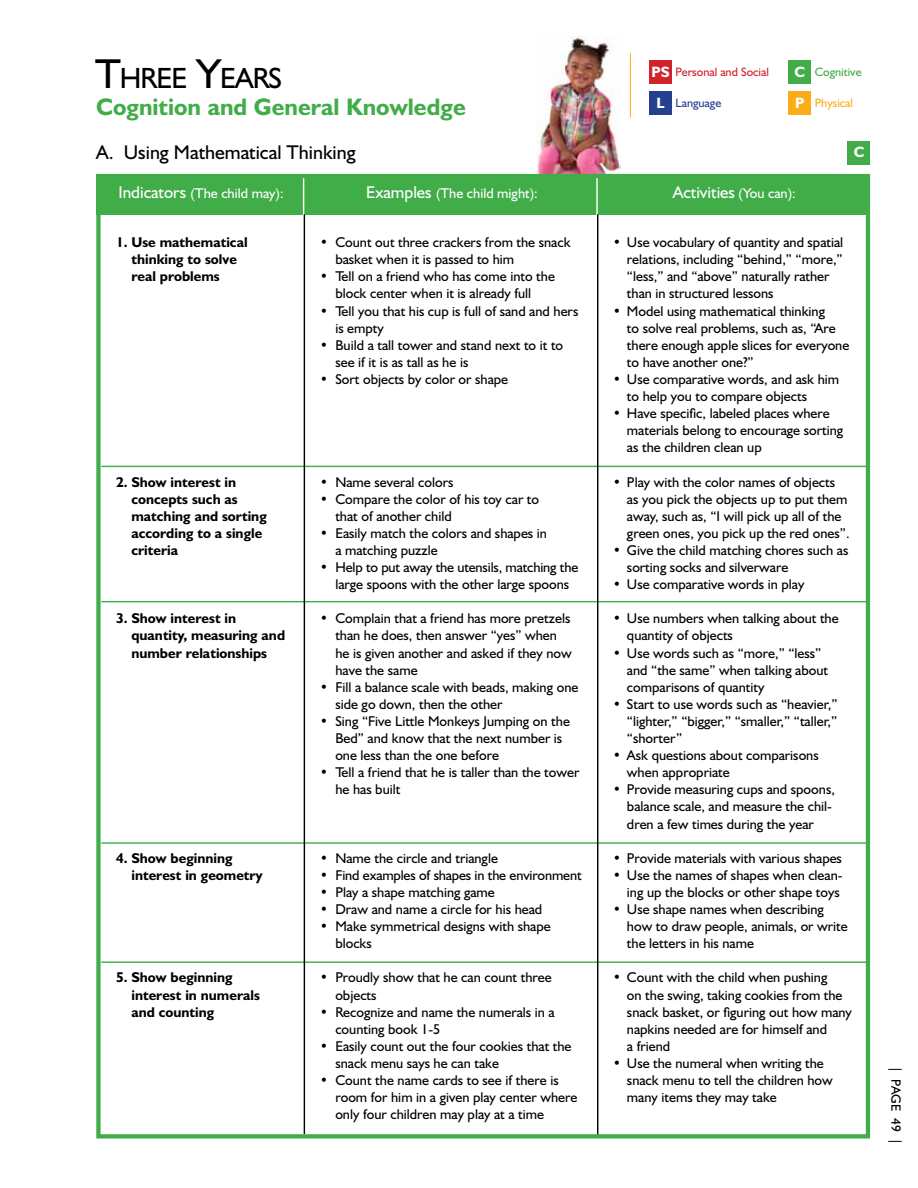
<style>
.page{position:relative;width:918px;height:1188px;background:#fff}
.page>*{position:absolute;margin:0;border:0;box-sizing:border-box;transform-origin:0 0}
.t1{font:29.4px "Humanist 521 BT";letter-spacing:-.03em;color:#000}
.t2{font:700 24px "Humanist 521 BT";color:#41ad49}
.t3{font:19.95px "Humanist 521 BT";color:#000}
.t4{font:17.1px "Humanist 521 BT";color:#fff}
.t5{font:700 15px/30.8px "Humanist 521 BT";color:#fff;text-align:center}
.t6{font:14.25px/17.1px "Humanist 521 BT";color:#000}
.t7{font:700 14.25px/17.1px "Humanist 521 BT";color:#000}
.t8{font:14.25px "Humanist 521 BT";color:#fff}
.t9{font:13.5px "Humanist 521 BT";color:#000}
.t10{font:12.15px "Humanist 521 BT";color:#d2232a}
.t11{font:12.15px "Humanist 521 BT";color:#41ad49}
.t12{font:12.15px "Humanist 521 BT";color:#25408f}
.t13{font:12.15px "Humanist 521 BT";color:#fbad18}
.s1{font-size:42px}
.s2{font-size:17.1px}
.s3{font-size:14.25px}
</style>
<div class="page">
<div style="left:649px;top:61px;width:23px;height:23px;background:#d2232a"></div>
<div style="left:649px;top:91px;width:23px;height:24px;background:#25408f"></div>
<div style="left:788px;top:61px;width:23px;height:23px;background:#41ad49"></div>
<div style="left:788px;top:91px;width:23px;height:24px;background:#fbad18"></div>
<hr style="left:630px;top:53px;width:1px;height:65px;background:#fbad18">
<img style="left:536px;top:36px;width:85px;height:138px">
<div style="left:96px;top:174px;width:774px;height:40px;background:#41ad49"></div>
<hr style="left:101px;top:466px;width:769px;height:1px;background:#41ad49">
<hr style="left:101px;top:601px;width:769px;height:1px;background:#41ad49">
<hr style="left:101px;top:842px;width:769px;height:2px;background:#41ad49">
<hr style="left:101px;top:961px;width:769px;height:2px;background:#41ad49">
<hr style="left:303px;top:175px;width:1px;height:41px;background:#fff">
<hr style="left:596px;top:175px;width:2px;height:41px;background:#fff">
<div style="left:848px;top:141px;width:22px;height:23px;background:#41ad49"></div>
<hr style="left:304px;top:214px;width:1px;height:920px;background:#000">
<hr style="left:597px;top:214px;width:1px;height:921px;background:#000">
<div style="left:96px;top:174px;width:774px;height:965px;border:4px solid #41ad49"></div>
<h1 class="t1" style="left:95px;top:60px;width:189px"><span class="s1">T</span>HREE <span class="s1">Y</span>EARS</h1>
<p class="t5" style="left:795px;top:56px;width:12px">C</p>
<h2 class="t2" style="left:96px;top:92px;width:371px">Cognition and General Knowledge</h2>
<p class="t5" style="left:651px;top:56px;width:20px">PS<br>L</p>
<p class="t10" style="left:676px;top:65px;width:95px">Personal and Social</p>
<p class="t12" style="left:676px;top:95px;width:47px">Language</p>
<p class="t5" style="left:795px;top:87px;width:11px">P</p>
<p class="t11" style="left:815px;top:65px;width:48px">Cognitive</p>
<p class="t13" style="left:815px;top:95px;width:40px">Physical</p>
<h3 class="t3" style="left:96px;top:140px;width:261px">A. Using Mathematical Thinking</h3>
<p class="t5" style="left:854px;top:137px;width:12px">C</p>
<p class="t8" style="left:118px;top:185px;width:167px"><span class="s2">Indicators</span> (The child may):</p>
<p class="t8" style="left:366px;top:185px;width:173px"><span class="s2">Examples</span> (The child might):</p>
<p class="t4" style="left:673px;top:182px;width:125px">Activities <span class="s3">(You can):</span></p>
<p class="t7" style="left:131px;top:233px;width:118px;text-indent:-15px">1. Use mathematical thinking to solve real problems</p>
<p class="t7" style="left:131px;top:473px;width:137px;text-indent:-15px">2. Show interest in concepts such as matching and sorting according to a single criteria</p>
<p class="t7" style="left:131px;top:610px;width:155px;text-indent:-15px">3. Show interest in quantity, measuring and number relationships</p>
<p class="t7" style="left:131px;top:849px;width:133px;text-indent:-15px">4. Show beginning interest in geometry</p>
<p class="t7" style="left:131px;top:969px;width:130px;text-indent:-15px">5. Show beginning interest in numerals and counting</p>
<p class="t6" style="left:335px;top:233px;width:237px;text-indent:-15px">• Count out three crackers from the snack basket when it is passed to him</p>
<p class="t6" style="left:320px;top:268px;width:237px;text-align:center">• Tell on a friend who has come into the block center when it is already full</p>
<p class="t6" style="left:335px;top:302px;width:244px;text-indent:-15px">• Tell you that his cup is full of sand and hers is empty</p>
<p class="t6" style="left:335px;top:336px;width:229px;text-indent:-15px">• Build a tall tower and stand next to it to see if it is as tall as he is</p>
<p class="t6" style="left:320px;top:370px;width:190px">• Sort objects by color or shape</p>
<p class="t6" style="left:320px;top:473px;width:135px">• Name several colors</p>
<p class="t6" style="left:335px;top:490px;width:205px;text-indent:-15px">• Compare the color of his toy car to that of another child</p>
<p class="t6" style="left:335px;top:524px;width:213px;text-indent:-15px">• Easily match the colors and shapes in a matching puzzle</p>
<p class="t6" style="left:320px;top:558px;width:260px;text-align:center">• Help to put away the utensils, matching the large spoons with the other large spoons</p>
<p class="t6" style="left:335px;top:610px;width:238px;text-indent:-15px">• Complain that a friend has more pretzels than he does, then answer “yes” when he is given another and asked if they now have the same</p>
<p class="t6" style="left:335px;top:678px;width:245px;text-indent:-15px">• Fill a balance scale with beads, making one side go down, then the other</p>
<p class="t6" style="left:335px;top:712px;width:236px;text-indent:-15px">• Sing “Five Little Monkeys Jumping on the<br>Bed” and know that the next number is one less than the one before</p>
<p class="t6" style="left:335px;top:764px;width:246px;text-indent:-15px">• Tell a friend that he is taller than the tower he has built</p>
<p class="t6" style="left:320px;top:849px;width:180px">• Name the circle and triangle</p>
<p class="t6" style="left:320px;top:866px;width:263px">• Find examples of shapes in the environment</p>
<p class="t6" style="left:320px;top:883px;width:176px">• Play a shape matching game</p>
<p class="t6" style="left:320px;top:900px;width:224px">• Draw and name a circle for his head</p>
<p class="t6" style="left:335px;top:917px;width:217px;text-indent:-15px">• Make symmetrical designs with shape blocks</p>
<p class="t6" style="left:335px;top:969px;width:218px;text-indent:-15px">• Proudly show that he can count three objects</p>
<p class="t6" style="left:335px;top:1003px;width:221px;text-indent:-15px">• Recognize and name the numerals in a counting book 1-5</p>
<p class="t6" style="left:335px;top:1037px;width:238px;text-indent:-15px">• Easily count out the four cookies that the snack menu says he can take</p>
<p class="t6" style="left:335px;top:1071px;width:244px;text-indent:-15px">• Count the name cards to see if there is room for him in a given play center where only four children may play at a time</p>
<p class="t6" style="left:627px;top:233px;width:218px;text-indent:-14px">• Use vocabulary of quantity and spatial relations, including “behind,” “more,” “less,” and “above” naturally rather than in structured lessons</p>
<p class="t6" style="left:627px;top:302px;width:224px;text-indent:-14px">• Model using mathematical thinking<br>to solve real problems, such as, “Are there enough apple slices for everyone to have another one?”</p>
<p class="t6" style="left:627px;top:370px;width:214px;text-indent:-14px">• Use comparative words, and ask him to help you to compare objects</p>
<p class="t6" style="left:627px;top:404px;width:218px;text-indent:-14px">• Have specific, labeled places where materials belong to encourage sorting as the children clean up</p>
<p class="t6" style="left:627px;top:473px;width:224px;text-indent:-14px">• Play with the color names of objects as you pick the objects up to put them away, such as, “I will pick up all of the green ones, you pick up the red ones”.</p>
<p class="t6" style="left:627px;top:541px;width:223px;text-indent:-14px">• Give the child matching chores such as sorting socks and silverware</p>
<p class="t6" style="left:613px;top:575px;width:193px">• Use comparative words in play</p>
<p class="t6" style="left:627px;top:610px;width:213px;text-indent:-14px">• Use numbers when talking about the quantity of objects</p>
<p class="t6" style="left:627px;top:644px;width:203px;text-indent:-14px">• Use words such as “more,” “less” and “the same” when talking about comparisons of quantity</p>
<p class="t6" style="left:627px;top:695px;width:212px;text-align:justify;text-indent:-14px">• Start to use words such as “heavier,” “lighter,” “bigger,” “smaller,” “taller,” “shorter”</p>
<p class="t6" style="left:627px;top:746px;width:193px;text-indent:-14px">• Ask questions about comparisons when appropriate</p>
<p class="t6" style="left:627px;top:781px;width:209px;text-indent:-14px">• Provide measuring cups and spoons, balance scale, and measure the chil&shy;dren a few times during the year</p>
<p class="t6" style="left:613px;top:849px;width:231px">• Provide materials with various shapes</p>
<p class="t6" style="left:613px;top:866px;width:231px;text-align:right">• Use the names of shapes when clean&shy;ing up the blocks or other shape toys</p>
<p class="t6" style="left:627px;top:900px;width:222px;text-indent:-14px">• Use shape names when describing how to draw people, animals, or write the letters in his name</p>
<p class="t6" style="left:627px;top:969px;width:226px;text-indent:-14px">• Count with the child when pushing<br>on the swing, taking cookies from the snack basket, or figuring out how many napkins needed are for himself and<br>a friend</p>
<p class="t6" style="left:627px;top:1054px;width:207px;text-indent:-14px">• Use the numeral when writing the snack menu to tell the children how many items they may take</p>
<p class="t9" style="left:904px;top:1066px;width:81px;rotate:90deg">| PAGE 49 |</p>
</div>
